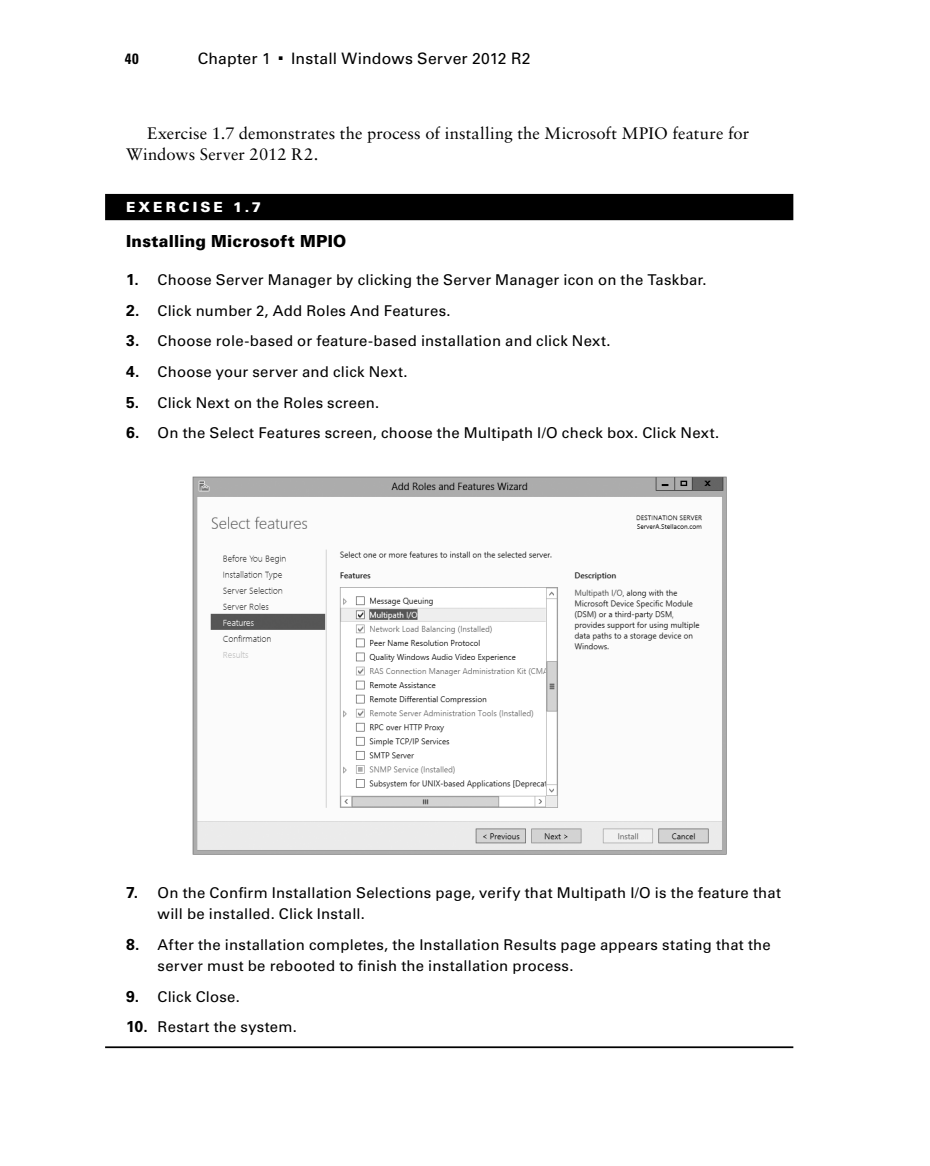
<style>
.page{position:relative;width:930px;height:1166px;background:#fff}
.page>*{position:absolute;margin:0;border:0;box-sizing:border-box;transform-origin:0 0}
.t1{font:16.62px/21px "Sabon LT Std";letter-spacing:.01em;color:#000}
.t2{font:900 16.62px "Univers LT Std";letter-spacing:.015em;color:#000;scale:.95 1}
.t3{font:15.75px "Univers LT Std";letter-spacing:.01em;color:#000}
.t4{font:14.88px/21px "Univers LT Std";letter-spacing:.015em;color:#000}
.t5{font:700 condensed 14.88px "Univers LT Std";color:#000}
.t6{font:900 14px "Univers LT Std";letter-spacing:.215em;color:#fff}
.s1{font-weight:700;font-size:15.75px}
</style>
<div class="page">
<div style="left:105px;top:194px;width:688px;height:26px;background:#000"></div>
<img style="left:192px;top:476px;width:535px;height:379px">
<hr style="left:105px;top:1046px;width:688px;height:2px;background:#000">
<p class="t5" style="left:125px;top:50px;width:16px">40</p>
<p class="t3" style="left:198px;top:49px;width:74px">Chapter 1</p>
<p class="t3" style="left:279px;top:49px;width:253px">■ Install Windows Server 2012 R2</p>
<p class="t1" style="left:126px;top:122px;width:624px;text-indent:21px">Exercise 1.7 demonstrates the process of installing the Microsoft MPIO feature for<br>Windows Server 2012 R2.</p>
<p class="t6" style="left:126px;top:198px;width:136px">EXERCISE 1.7</p>
<p class="t2" style="left:126px;top:231px;width:233px">Installing Microsoft MPIO</p>
<p class="t4" style="left:126px;top:269px;width:582px"><span class="s1">1.</span> Choose Server Manager by clicking the Server Manager icon on the Taskbar.</p>
<p class="t4" style="left:126px;top:300px;width:326px"><span class="s1">2.</span> Click number 2, Add Roles And Features.</p>
<p class="t4" style="left:126px;top:330px;width:486px"><span class="s1">3.</span> Choose role-based or feature-based installation and click Next.</p>
<p class="t4" style="left:126px;top:361px;width:283px"><span class="s1">4.</span> Choose your server and click Next.</p>
<p class="t4" style="left:126px;top:392px;width:255px"><span class="s1">5.</span> Click Next on the Roles screen.</p>
<p class="t4" style="left:126px;top:422px;width:594px"><span class="s1">6.</span> On the Select Features screen, choose the Multipath I/O check box. Click Next.</p>
<p class="t4" style="left:158px;top:882px;width:624px;text-indent:-32px"><span class="s1">7.</span> On the Confirm Installation Selections page, verify that Multipath I/O is the feature that will be installed. Click Install.</p>
<p class="t4" style="left:158px;top:934px;width:614px;text-indent:-31px"><span class="s1">8.</span> After the installation completes, the Installation Results page appears stating that the server must be rebooted to finish the installation process.</p>
<p class="t4" style="left:126px;top:986px;width:115px"><span class="s1">9.</span> Click Close.</p>
<p class="t4" style="left:126px;top:1016px;width:172px"><span class="s1">10.</span> Restart the system.</p>
</div>
